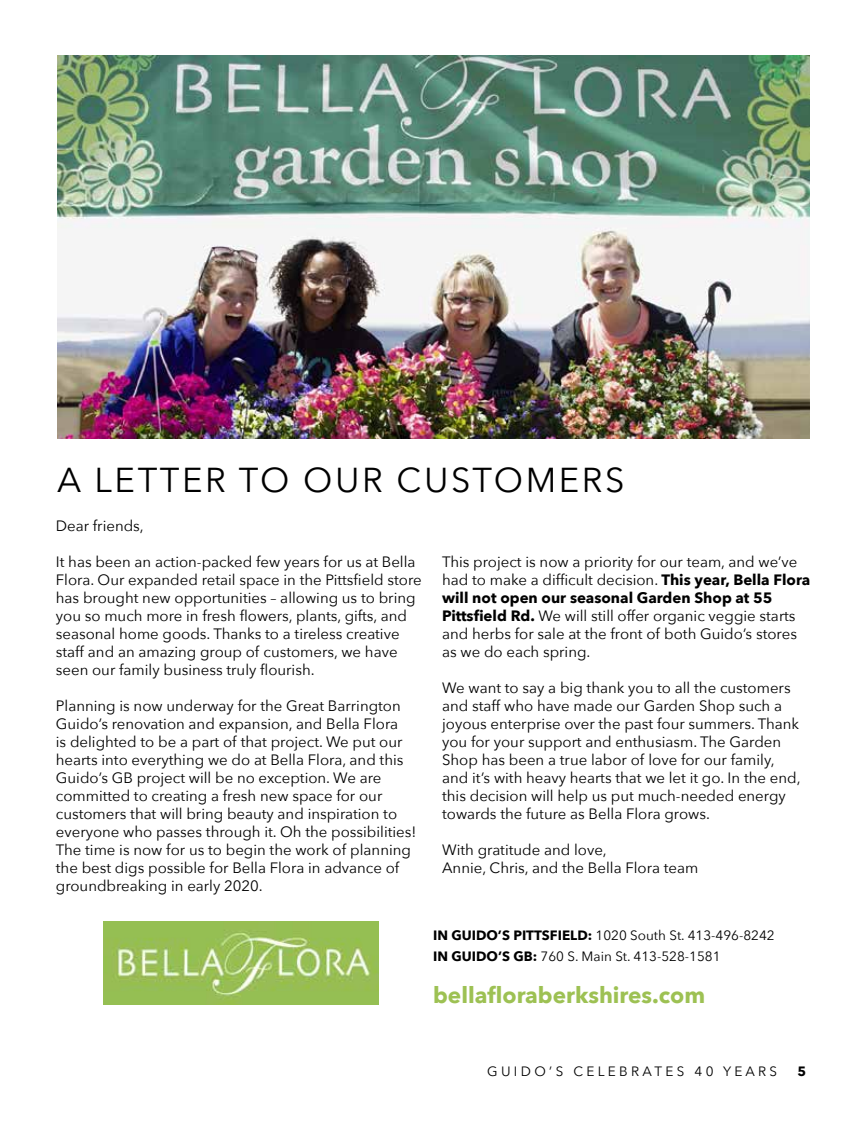
<style>
.page{position:relative;width:864px;height:1134px;background:#fff}
.page>*{position:absolute;margin:0;border:0;box-sizing:border-box;transform-origin:0 0}
.t1{font:34.5px "Avenir Next";letter-spacing:.075em;color:#000}
.t2{font:700 22.5px "Avenir Next";color:#9dc153}
.t3{font:15px/18px "Avenir Next";color:#000}
.t4{font:13.5px/21px "Avenir Next";color:#000}
.t5{font:700 13.5px "Avenir Next";color:#000}
.s1{font-weight:700}
</style>
<div class="page">
<img style="left:103px;top:921px;width:275px;height:83px">
<img style="left:57px;top:55px;width:752px;height:383px">
<h1 class="t1" style="left:57px;top:451px;width:569px">A LETTER TO OUR CUSTOMERS</h1>
<p class="t3" style="left:56px;top:517px;width:89px">Dear friends,</p>
<p class="t3" style="left:56px;top:553px;width:367px">It has been an action-packed few years for us at Bella Flora. Our expanded retail space in the Pittsfield store has brought new opportunities – allowing us to bring you so much more in fresh flowers, plants, gifts, and seasonal home goods. Thanks to a tireless creative staff and an amazing group of customers, we have seen our family business truly flourish.</p>
<p class="t3" style="left:56px;top:697px;width:362px">Planning is now underway for the Great Barrington Guido’s renovation and expansion, and Bella Flora<br>is delighted to be a part of that project. We put our hearts into everything we do at Bella Flora, and this Guido’s GB project will be no exception. We are committed to creating a fresh new space for our customers that will bring beauty and inspiration to everyone who passes through it. Oh the possibilities!<br>The time is now for us to begin the work of planning the best digs possible for Bella Flora in advance of groundbreaking in early 2020.</p>
<p class="t3" style="left:442px;top:553px;width:370px">This project is now a priority for our team, and we’ve had to make a difficult decision. <span class="s1">This year, Bella Flora will not open our seasonal Garden Shop at 55<br>Pittsfield Rd.</span> We will still offer organic veggie starts and herbs for sale at the front of both Guido’s stores as we do each spring.</p>
<p class="t3" style="left:442px;top:679px;width:360px">We want to say a big thank you to all the customers and staff who have made our Garden Shop such a joyous enterprise over the past four summers. Thank you for your support and enthusiasm. The Garden Shop has been a true labor of love for our family, and it’s with heavy hearts that we let it go. In the end, this decision will help us put much-needed energy towards the future as Bella Flora grows.</p>
<p class="t3" style="left:442px;top:841px;width:258px">With gratitude and love,<br>Annie, Chris, and the Bella Flora team</p>
<p class="t4" style="left:433px;top:924px;width:343px"><span class="s1">IN GUIDO’S PITTSFIELD:</span> 1020 South St. 413-496-8242<br><span class="s1">IN GUIDO’S GB:</span> 760 S. Main St. 413-528-1581</p>
<h2 class="t2" style="left:433px;top:975px;width:274px">bellafloraberkshires.com</h2>
<p class="t4" style="left:487px;top:1060px;width:292px">G U I D O ’ S C E L E B R A T E S 4 0 Y E A R S</p>
<p class="t5" style="left:798px;top:1059px;width:10px">5</p>
</div>
